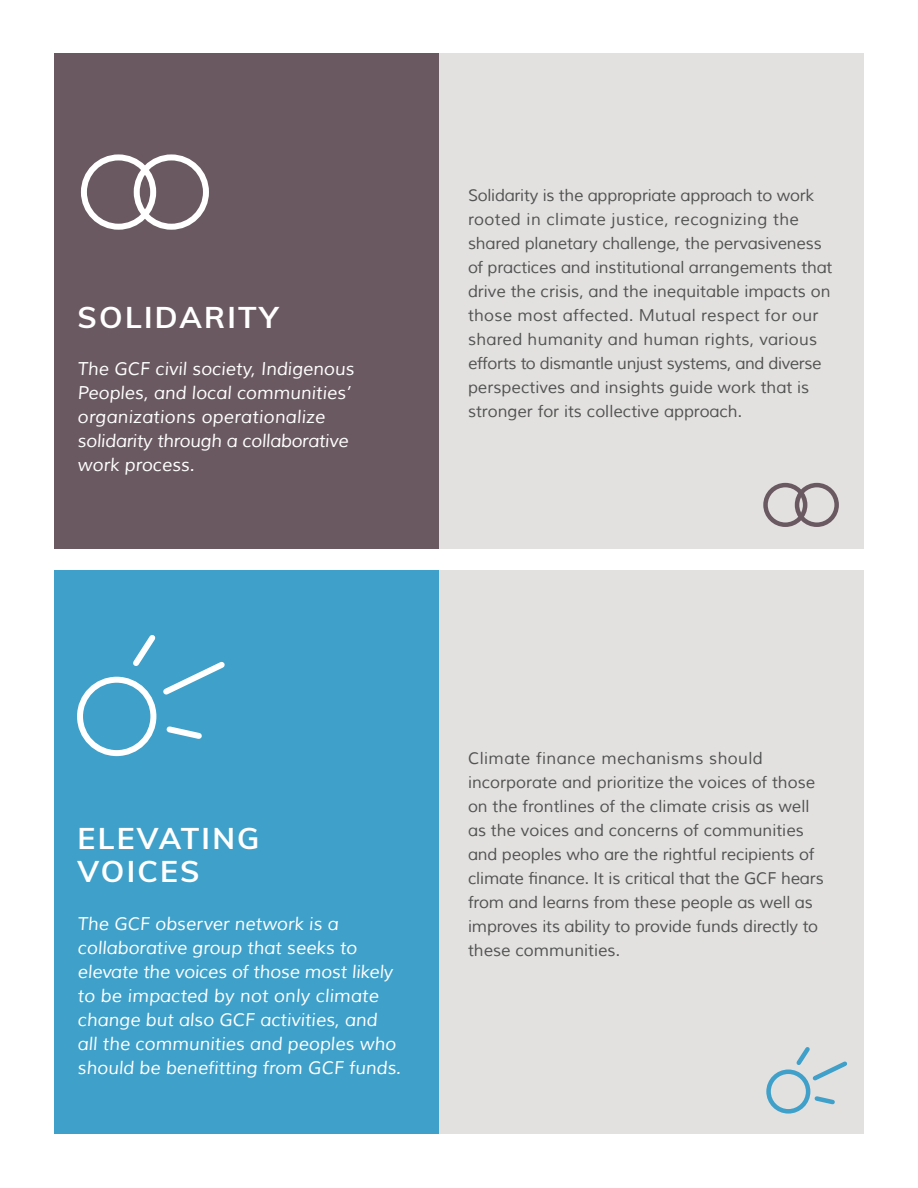
<style>
.page{position:relative;width:918px;height:1188px;background:#fff}
.page>*{position:absolute;margin:0;border:0;box-sizing:border-box;transform-origin:0 0}
.t1{font:700 30px/33px "Muli";letter-spacing:.075em;color:#fff}
.t2{font:italic 18px/24px "Muli";color:#fff}
.t3{font:16.5px/24px "Muli";color:#515452}
</style>
<div class="page">
<div style="left:55px;top:53px;width:395px;height:496px;background:#6a5961"></div>
<div style="left:55px;top:571px;width:395px;height:563px;background:#3fa0c9"></div>
<div style="left:439px;top:53px;width:425px;height:496px;background:#e3e0e0"></div>
<div style="left:439px;top:571px;width:425px;height:563px;background:#e3e0e0"></div>
<div style="left:763px;top:483px;width:44px;height:44px;border:4px solid #6a5961;border-radius:50%"></div>
<div style="left:795px;top:483px;width:44px;height:44px;border:4px solid #6a5961;border-radius:50%"></div>
<div style="left:81px;top:154px;width:75px;height:76px;border:6px solid #fff;border-radius:50%"></div>
<div style="left:134px;top:154px;width:75px;height:76px;border:6px solid #fff;border-radius:50%"></div>
<div style="left:766px;top:1070px;width:44px;height:44px;border:4px solid #3fa0c9;border-radius:50%"></div>
<svg style="left:814px;top:1096px;width:21px;height:9px"></svg>
<svg style="left:793px;top:1047px;width:55px;height:37px"></svg>
<div style="left:77px;top:677px;width:79px;height:79px;border:6px solid #fff;border-radius:50%"></div>
<svg style="left:166px;top:726px;width:36px;height:13px"></svg>
<svg style="left:128px;top:635px;width:97px;height:65px"></svg>
<h1 class="t1" style="left:78px;top:299px;width:40px">SOLI</h1>
<h1 class="t1" style="left:155px;top:299px;width:125px">DARITY</h1>
<p class="t2" style="left:78px;top:357px;width:278px">The GCF civil society, Indigenous<br>Peoples, and local communities’ organizations operationalize solidarity through a collaborative work process.</p>
<p class="t3" style="left:468px;top:184px;width:366px">Solidarity is the appropriate approach to work rooted in climate justice, recognizing the shared planetary challenge, the pervasiveness of practices and institutional arrangements that drive the crisis, and the inequitable impacts on those most affected. Mutual respect for our shared humanity and human rights, various efforts to dismantle unjust systems, and diverse perspectives and insights guide work that is stronger for its collective approach.</p>
<h1 class="t1" style="left:78px;top:820px;width:143px">EL EVATING<br>VOIC</h1>
<h1 class="t1" style="left:160px;top:853px;width:36px">ES</h1>
<p class="t2" style="left:78px;top:912px;width:325px">The GCF observer network is a collaborative group that seeks to elevate the voices of those most likely to be impacted by not only climate change but also GCF activities, and all the communities and peoples who should be benefitting from GCF funds.</p>
<p class="t3" style="left:468px;top:747px;width:357px">Climate finance mechanisms should incorporate and prioritize the voices of those on the frontlines of the climate crisis as well as the voices and concerns of communities and peoples who are the rightful recipients of climate finance. It is critical that the GCF hears from and learns from these people as well as improves its ability to provide funds directly to these communities.</p>
</div>
